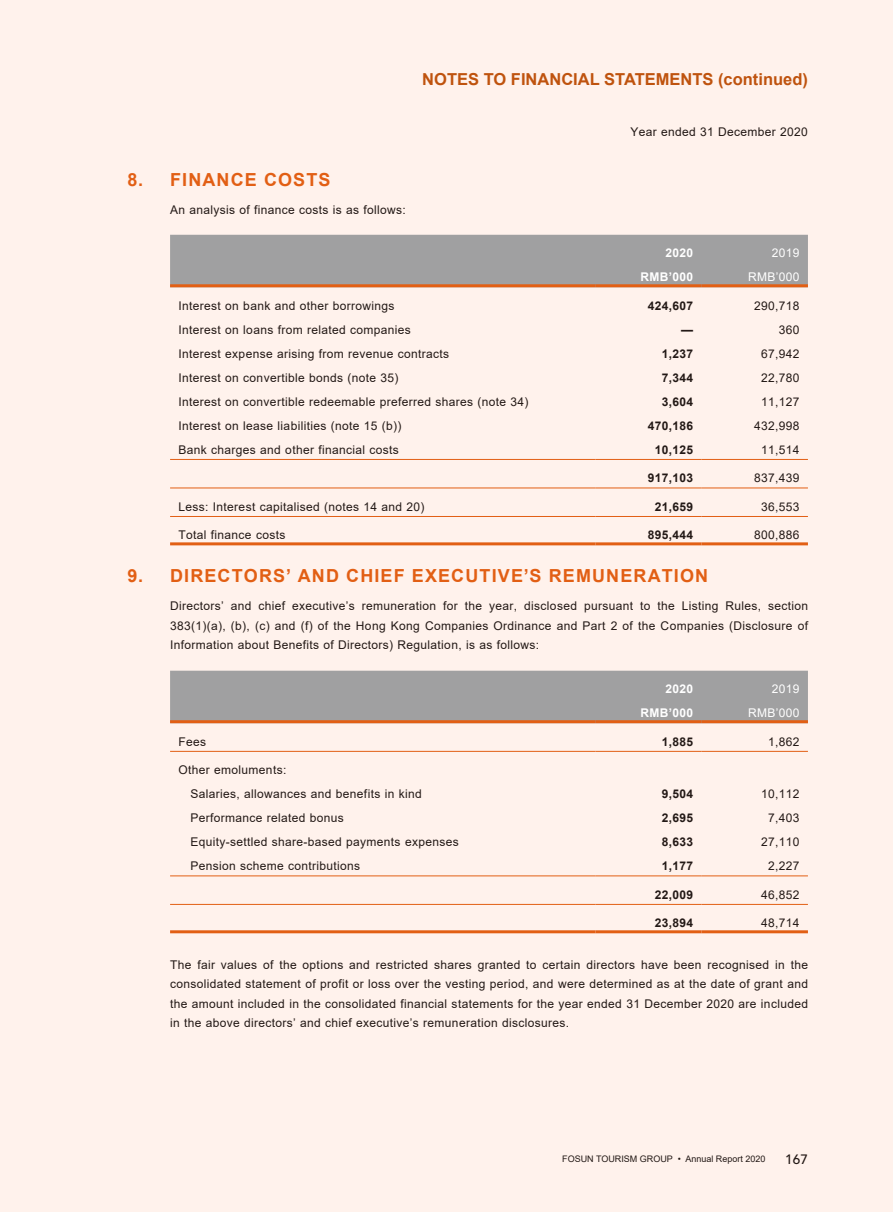
<style>
.page{position:relative;width:893px;height:1212px;background:#fff2ec}
.page>*{position:absolute;margin:0;border:0;box-sizing:border-box;transform-origin:0 0}
.t1{font:700 18px "Arial";letter-spacing:.065em;color:#e25f14}
.t2{font:700 16.5px "Arial";color:#bf530e}
.t3{font:500 13.5px "Avenir LT Std";color:#231916}
.t4{font:12px/19.5px "Arial";letter-spacing:.03em;color:#231916;text-align:justify}
.t5{font:700 12px "Arial";letter-spacing:.03em;color:#231916}
.t6{font:700 12px "Arial";letter-spacing:.03em;color:#fff}
.t7{font:12px "Arial";letter-spacing:.03em;color:#fff}
.t8{font:9px "Arial";color:#231916}
</style>
<div class="page">
<div style="left:170px;top:235px;width:638px;height:49px;background:#a0a0a1"></div>
<hr style="left:170px;top:284px;width:425px;height:3px;background:#e25f14">
<hr style="left:595px;top:284px;width:107px;height:3px;background:#e25f14">
<hr style="left:702px;top:284px;width:106px;height:3px;background:#e25f14">
<hr style="left:170px;top:459px;width:425px;height:1px;background:#e25f14">
<hr style="left:595px;top:459px;width:107px;height:1px;background:#e25f14">
<hr style="left:702px;top:459px;width:106px;height:1px;background:#e25f14">
<hr style="left:170px;top:488px;width:425px;height:1px;background:#e25f14">
<hr style="left:595px;top:488px;width:107px;height:1px;background:#e25f14">
<hr style="left:702px;top:488px;width:106px;height:1px;background:#e25f14">
<hr style="left:170px;top:516px;width:425px;height:1px;background:#e25f14">
<hr style="left:595px;top:516px;width:107px;height:1px;background:#e25f14">
<hr style="left:702px;top:516px;width:106px;height:1px;background:#e25f14">
<hr style="left:170px;top:542px;width:425px;height:3px;background:#e25f14">
<hr style="left:595px;top:542px;width:107px;height:3px;background:#e25f14">
<hr style="left:702px;top:542px;width:106px;height:3px;background:#e25f14">
<div style="left:170px;top:671px;width:638px;height:49px;background:#a0a0a1"></div>
<hr style="left:170px;top:720px;width:425px;height:3px;background:#e25f14">
<hr style="left:595px;top:720px;width:107px;height:3px;background:#e25f14">
<hr style="left:702px;top:720px;width:106px;height:3px;background:#e25f14">
<hr style="left:170px;top:751px;width:425px;height:1px;background:#e25f14">
<hr style="left:595px;top:751px;width:107px;height:1px;background:#e25f14">
<hr style="left:702px;top:751px;width:106px;height:1px;background:#e25f14">
<hr style="left:170px;top:875px;width:425px;height:1px;background:#e25f14">
<hr style="left:595px;top:875px;width:107px;height:1px;background:#e25f14">
<hr style="left:702px;top:875px;width:106px;height:1px;background:#e25f14">
<hr style="left:170px;top:904px;width:425px;height:1px;background:#e25f14">
<hr style="left:595px;top:904px;width:107px;height:1px;background:#e25f14">
<hr style="left:702px;top:904px;width:106px;height:1px;background:#e25f14">
<hr style="left:170px;top:930px;width:425px;height:3px;background:#e25f14">
<hr style="left:595px;top:930px;width:107px;height:3px;background:#e25f14">
<hr style="left:702px;top:930px;width:106px;height:3px;background:#e25f14">
<h2 class="t2" style="left:422px;top:68px;width:387px">NOTES TO FINANCIAL STATEMENTS (continued)</h2>
<h1 class="t1" style="left:128px;top:167px;width:205px">8. FINANCE COSTS</h1>
<p class="t4" style="left:170px;top:199px;width:237px">An analysis of finance costs is as follows:</p>
<p class="t4" style="left:630px;top:122px;width:179px">Year ended 31 December 2020</p>
<p class="t6" style="left:665px;top:244px;width:29px">2020</p>
<p class="t7" style="left:772px;top:245px;width:29px">2019</p>
<p class="t6" style="left:640px;top:268px;width:54px">RMB’000</p>
<p class="t7" style="left:748px;top:269px;width:53px">RMB’000</p>
<p class="t4" style="left:179px;top:295px;width:217px">Interest on bank and other borrowings</p>
<p class="t5" style="left:648px;top:297px;width:47px">424,607</p>
<p class="t4" style="left:754px;top:295px;width:47px">290,718</p>
<p class="t4" style="left:179px;top:319px;width:234px">Interest on loans from related companies</p>
<p class="t5" style="left:681px;top:321px;width:13px">—</p>
<p class="t4" style="left:779px;top:319px;width:22px">360</p>
<p class="t4" style="left:179px;top:343px;width:272px">Interest expense arising from revenue contracts</p>
<p class="t5" style="left:662px;top:345px;width:33px">1,237</p>
<p class="t4" style="left:761px;top:343px;width:40px">67,942</p>
<p class="t4" style="left:179px;top:367px;width:221px">Interest on convertible bonds (note 35)</p>
<p class="t5" style="left:662px;top:369px;width:33px">7,344</p>
<p class="t4" style="left:761px;top:367px;width:40px">22,780</p>
<p class="t4" style="left:179px;top:391px;width:351px">Interest on convertible redeemable preferred shares (note 34)</p>
<p class="t5" style="left:662px;top:393px;width:33px">3,604</p>
<p class="t4" style="left:761px;top:391px;width:40px">11,127</p>
<p class="t4" style="left:179px;top:415px;width:224px">Interest on lease liabilities (note 15 (b))</p>
<p class="t5" style="left:648px;top:417px;width:47px">470,186</p>
<p class="t4" style="left:754px;top:415px;width:47px">432,998</p>
<p class="t4" style="left:179px;top:439px;width:222px">Bank charges and other financial costs</p>
<p class="t5" style="left:655px;top:441px;width:40px">10,125</p>
<p class="t4" style="left:761px;top:439px;width:40px">11,514</p>
<p class="t5" style="left:648px;top:469px;width:47px">917,103</p>
<p class="t4" style="left:754px;top:468px;width:47px">837,439</p>
<p class="t4" style="left:179px;top:497px;width:247px">Less: Interest capitalised (notes 14 and 20)</p>
<p class="t5" style="left:655px;top:498px;width:40px">21,659</p>
<p class="t4" style="left:761px;top:497px;width:40px">36,553</p>
<p class="t4" style="left:179px;top:525px;width:108px">Total finance costs</p>
<p class="t5" style="left:648px;top:526px;width:47px">895,444</p>
<p class="t4" style="left:754px;top:525px;width:47px">800,886</p>
<h1 class="t1" style="left:128px;top:563px;width:582px">9. DIRECTORS’ AND CHIEF EXECUTIVE’S REMUNERATION</h1>
<p class="t4" style="left:170px;top:596px;width:640px">Directors’ and chief executive’s remuneration for the year, disclosed pursuant to the Listing Rules, section 383(1)(a), (b), (c) and (f) of the Hong Kong Companies Ordinance and Part 2 of the Companies (Disclosure of Information about Benefits of Directors) Regulation, is as follows:</p>
<p class="t6" style="left:665px;top:680px;width:29px">2020</p>
<p class="t7" style="left:772px;top:680px;width:29px">2019</p>
<p class="t6" style="left:640px;top:704px;width:54px">RMB’000</p>
<p class="t7" style="left:748px;top:704px;width:53px">RMB’000</p>
<p class="t4" style="left:179px;top:731px;width:29px">Fees</p>
<p class="t5" style="left:662px;top:733px;width:33px">1,885</p>
<p class="t4" style="left:768px;top:731px;width:33px">1,862</p>
<p class="t4" style="left:190px;top:758px;width:233px;line-height:24px;text-indent:-12px">Other emoluments:<br>Salaries, allowances and benefits in kind</p>
<p class="t5" style="left:662px;top:785px;width:33px">9,504</p>
<p class="t4" style="left:761px;top:784px;width:40px">10,112</p>
<p class="t4" style="left:190px;top:808px;width:155px">Performance related bonus</p>
<p class="t5" style="left:662px;top:809px;width:33px">2,695</p>
<p class="t4" style="left:768px;top:808px;width:33px">7,403</p>
<p class="t4" style="left:190px;top:832px;width:270px">Equity-settled share-based payments expenses</p>
<p class="t5" style="left:662px;top:833px;width:33px">8,633</p>
<p class="t4" style="left:761px;top:832px;width:40px">27,110</p>
<p class="t4" style="left:190px;top:856px;width:171px">Pension scheme contributions</p>
<p class="t5" style="left:662px;top:857px;width:33px">1,177</p>
<p class="t4" style="left:768px;top:856px;width:33px">2,227</p>
<p class="t5" style="left:655px;top:886px;width:40px">22,009</p>
<p class="t4" style="left:761px;top:884px;width:40px">46,852</p>
<p class="t5" style="left:655px;top:914px;width:40px">23,894</p>
<p class="t4" style="left:761px;top:913px;width:40px">48,714</p>
<p class="t4" style="left:170px;top:955px;width:639px">The fair values of the options and restricted shares granted to certain directors have been recognised in the consolidated statement of profit or loss over the vesting period, and were determined as at the date of grant and the amount included in the consolidated financial statements for the year ended 31 December 2020 are included in the above directors’ and chief executive’s remuneration disclosures.</p>
<p class="t8" style="left:562px;top:1152px;width:205px">FOSUN TOURISM GROUP • Annual Report 2020</p>
<p class="t3" style="left:785px;top:1151px;width:24px">167</p>
</div>
